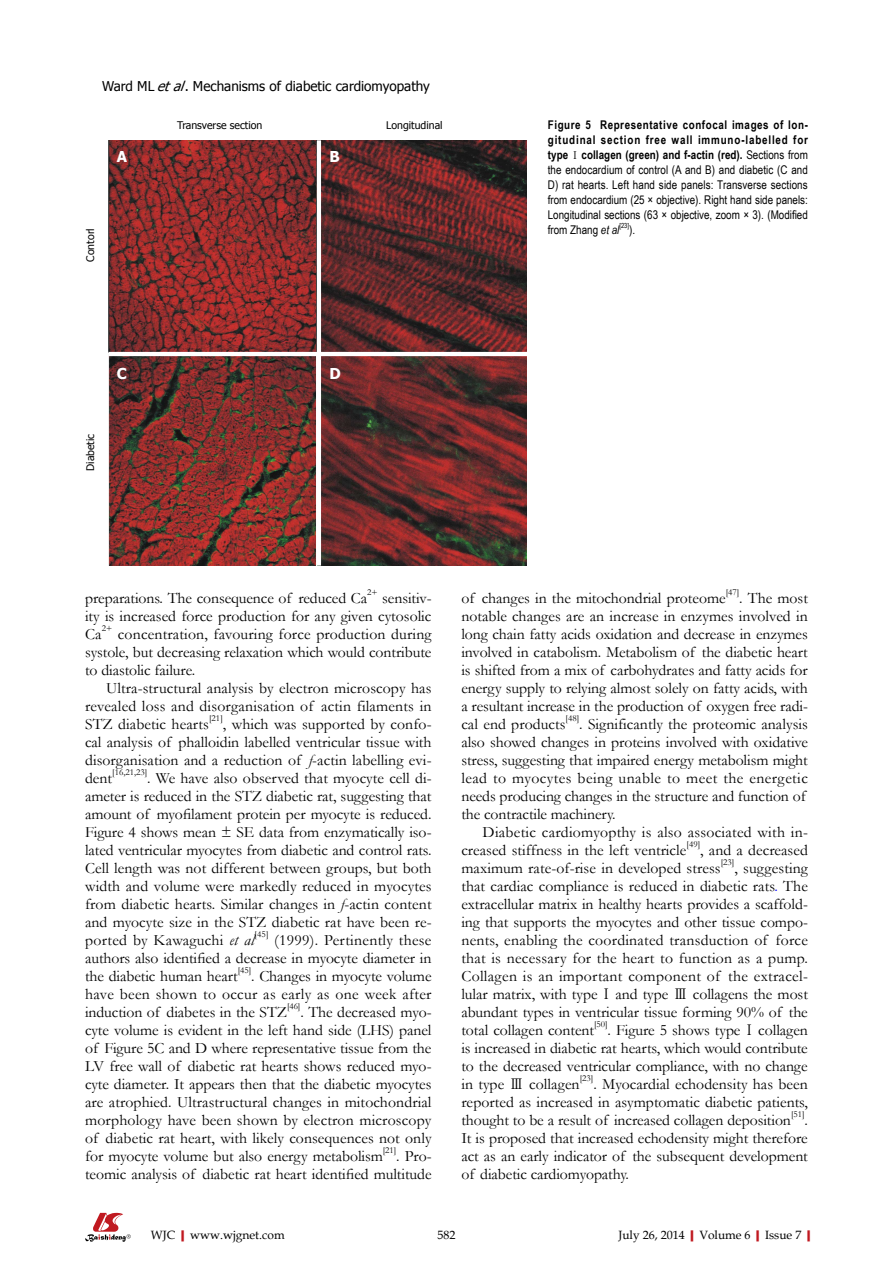
<style>
.page{position:relative;width:893px;height:1263px;background:#fff}
.page>*{position:absolute;margin:0;border:0;box-sizing:border-box;transform-origin:0 0}
.t1{font:15.75px/18px "Garamond";letter-spacing:-.005em;color:#000;text-align:justify}
.t2{font:15.75px "Garamond";letter-spacing:.015em;color:#000}
.t3{font:15.75px "Garamond";letter-spacing:.025em;color:#000}
.t4{font:700 15px "Tahoma";color:#fff}
.t5{font:13.5px "Tahoma";color:#000}
.t6{font:12px/15px "Arial Narrow";color:#000;text-align:justify}
.t7{font:12px "Book Antiqua";color:#000}
.t8{font:10.5px "Tahoma";color:#000}
.t9{font:9.15px "Garamond";color:#000}
.t10{font:7.05px "Arial Narrow";color:#000}
.s1{font-style:italic}
.s2{font-weight:700}
.s3{font-family:"Koz Min Pro";font-size:10.5px}
.s4{color:#00f}
.s5{font-family:"Koz Min Pro";font-size:14.25px}
.s6{font-weight:700;color:#c01920}
</style>
<div class="page">
<svg style="left:85px;top:1213px;width:46px;height:29px"></svg>
<img style="left:108px;top:140px;width:419px;height:212px">
<img style="left:108px;top:356px;width:208px;height:210px">
<img style="left:321px;top:356px;width:206px;height:210px">
<hr style="left:317px;top:140px;width:4px;height:426px;background:#fff">
<p class="t5" style="left:102px;top:77px;width:329px">Ward ML <span class="s1">etal</span>. Mechanisms of diabetic cardiomyopathy</p>
<p class="t8" style="left:177px;top:118px;width:87px">Transverse section</p>
<p class="t8" style="left:386px;top:118px;width:58px">Longitudinal</p>
<p class="t4" style="left:117px;top:146px;width:12px">A</p>
<p class="t4" style="left:330px;top:146px;width:12px">B</p>
<p class="t8" style="left:83px;top:261px;width:35px;rotate:-90deg">Contorl</p>
<p class="t8" style="left:83px;top:471px;width:39px;rotate:-90deg">Diabetic</p>
<p class="t4" style="left:117px;top:363px;width:12px">C</p>
<p class="t4" style="left:330px;top:363px;width:13px">D</p>
<p class="t6" style="left:548px;top:117px;width:262px"><span class="s2">Figure 5 Representative confocal images of lon&shy;gitudinal section free wall immuno-labelled for type</span><span class="s3">Ⅰ</span> <span class="s2">collagen (green) and f-actin (red).</span> Sections from the endocardium of control (A and B) and diabetic (C and D) rat hearts. Left hand side panels: Transverse sections from endocardium (25 × objective). Right hand side panels:<br>Longitudinal sections (63 × objective, zoom × 3). (Modified from Zhang <span class="s1">et al</span></p>
<p class="t10" style="left:619px;top:221px;width:11px">[23]</p>
<p class="t6" style="left:629px;top:222px;width:8px">).</p>
<p class="t9" style="left:367px;top:586px;width:12px">2+</p>
<p class="t1" style="left:85px;top:588px;width:348px;text-indent:297px">sensitiv&shy;ity is increased force production for any given cytosolic Ca</p>
<p class="t1" style="left:85px;top:588px;width:284px">preparations. The consequence of reduced Ca</p>
<p class="t9" style="left:102px;top:622px;width:12px">2+</p>
<p class="t1" style="left:118px;top:624px;width:315px">concentration, favouring force production during</p>
<p class="t1" style="left:85px;top:642px;width:348px">systole, but decreasing relaxation which would contribute</p>
<p class="t1" style="left:85px;top:660px;width:112px">to diastolic failure.</p>
<p class="t1" style="left:106px;top:678px;width:327px">Ultra-structural analysis by electron microscopy has</p>
<p class="t1" style="left:85px;top:696px;width:348px">revealed loss and disorganisation of actin filaments in</p>
<p class="t1" style="left:85px;top:714px;width:125px">STZ diabetic hearts</p>
<p class="t9" style="left:209px;top:712px;width:15px">[21]</p>
<p class="t1" style="left:85px;top:714px;width:348px;text-indent:138px">, which was supported by confo&shy;cal analysis of phalloidin labelled ventricular tissue with disorganisation and a reduction of <span class="s1">f</span>-actin labelling evi&shy;dent</p>
<p class="t9" style="left:112px;top:766px;width:37px">[16,21,23]</p>
<p class="t1" style="left:85px;top:768px;width:348px;text-indent:62px">. We have also observed that myocyte cell di&shy;ameter is reduced in the STZ diabetic rat, suggesting that amount of myofilament protein per myocyte is reduced.<br>Figure 4 shows mean ± SE data from enzymatically iso&shy;lated ventricular myocytes from diabetic and control rats.<br>Cell length was not different between groups, but both width and volume were markedly reduced in myocytes from diabetic hearts. Similar changes in <span class="s1">f</span>-actin content and myocyte size in the STZ diabetic rat have been re&shy;ported by Kawaguchi <span class="s1">et al</span></p>
<p class="t9" style="left:254px;top:928px;width:16px">[45]</p>
<p class="t1" style="left:85px;top:930px;width:348px;text-indent:189px">(1999). Pertinently these authors also identified a decrease in myocyte diameter in the diabetic human heart</p>
<p class="t9" style="left:238px;top:964px;width:15px">[45]</p>
<p class="t1" style="left:85px;top:966px;width:348px;text-indent:166px">. Changes in myocyte volume have been shown to occur as early as one week after induction of diabetes in the STZ</p>
<p class="t9" style="left:287px;top:1000px;width:15px">[46]</p>
<p class="t1" style="left:85px;top:1002px;width:348px;text-indent:215px">. The decreased myo&shy;cyte volume is evident in the left hand side (LHS) panel of Figure 5C and D where representative tissue from the LV free wall of diabetic rat hearts shows reduced myo&shy;cyte diameter. It appears then that the diabetic myocytes are atrophied. Ultrastructural changes in mitochondrial morphology have been shown by electron microscopy of diabetic rat heart, with likely consequences not only for myocyte volume but also energy metabolism</p>
<p class="t9" style="left:383px;top:1144px;width:15px">[21]</p>
<p class="t1" style="left:85px;top:1146px;width:348px;text-align:right">. Pro-<br>teomic analysis of diabetic rat heart identified multitude</p>
<p class="t1" style="left:461px;top:588px;width:266px">of changes in the mitochondrial proteome</p>
<p class="t9" style="left:726px;top:586px;width:15px">[47]</p>
<p class="t1" style="left:461px;top:588px;width:348px;text-indent:278px">. The most notable changes are an increase in enzymes involved in long chain fatty acids oxidation and decrease in enzymes involved in catabolism. Metabolism of the diabetic heart is shifted from a mix of carbohydrates and fatty acids for energy supply to relying almost solely on fatty acids, with a resultant increase in the production of oxygen free radi&shy;cal end products</p>
<p class="t9" style="left:565px;top:712px;width:15px">[48]</p>
<p class="t1" style="left:579px;top:714px;width:230px">. Significantly the proteomic analysis</p>
<p class="t1" style="left:461px;top:732px;width:348px">also showed changes in proteins involved with oxidative</p>
<p class="t1" style="left:461px;top:750px;width:348px">stress, suggesting that impaired energy metabolism might</p>
<p class="t3" style="left:461px;top:767px;width:348px">lead to myocytes being unable to meet the energetic</p>
<p class="t1" style="left:461px;top:786px;width:346px">needs producing changes in the structure and function of</p>
<p class="t1" style="left:461px;top:804px;width:156px">the contractile machinery.</p>
<p class="t2" style="left:483px;top:821px;width:327px">Diabetic cardiomyopthy is also associated with in-</p>
<p class="t1" style="left:461px;top:840px;width:226px">creased stiffness in the left ventricle</p>
<p class="t9" style="left:686px;top:838px;width:15px">[49]</p>
<p class="t1" style="left:461px;top:840px;width:348px;text-indent:239px">, and a decreased maximum rate-of-rise in developed stress</p>
<p class="t9" style="left:721px;top:856px;width:15px">[23]</p>
<p class="t1" style="left:461px;top:858px;width:348px;text-indent:273px">, suggesting that cardiac compliance is reduced in diabetic rats<span class="s4">.</span> The extracellular matrix in healthy hearts provides a scaffold&shy;ing that supports the myocytes and other tissue compo&shy;nents, enabling the coordinated transduction of force that is necessary for the heart to function as a pump.<br>Collagen is an important component of the extracel&shy;lular matrix, with type <span class="s5">Ⅰ</span> and type <span class="s5">Ⅲ</span> collagens the most abundant types in ventricular tissue forming 90% of the total collagen content</p>
<p class="t9" style="left:594px;top:1018px;width:15px">[50]</p>
<p class="t1" style="left:461px;top:1020px;width:348px;text-indent:146px">. Figure 5 shows type <span class="s5">Ⅰ</span> collagen is increased in diabetic rat hearts, which would contribute to the decreased ventricular compliance, with no change in type <span class="s5">Ⅲ</span> collagen</p>
<p class="t9" style="left:580px;top:1072px;width:15px">[23]</p>
<p class="t1" style="left:461px;top:1074px;width:348px;text-indent:132px">. Myocardial echodensity has been reported as increased in asymptomatic diabetic patients, thought to be a result of increased collagen deposition</p>
<p class="t9" style="left:791px;top:1108px;width:15px">[51]</p>
<p class="t1" style="left:461px;top:1110px;width:348px;text-indent:343px">.<br>It is proposed that increased echodensity might therefore act as an early indicator of the subsequent development of diabetic cardiomyopathy.</p>
<p class="t7" style="left:151px;top:1226px;width:135px">WJC<span class="s6">|</span>www.wjgnet.com</p>
<p class="t7" style="left:618px;top:1226px;width:199px">July 26, 2014<span class="s6">|</span>Volume 6<span class="s6">|</span>Issue 7<span class="s6">|</span></p>
<p class="t7" style="left:437px;top:1226px;width:19px">582</p>
</div>
